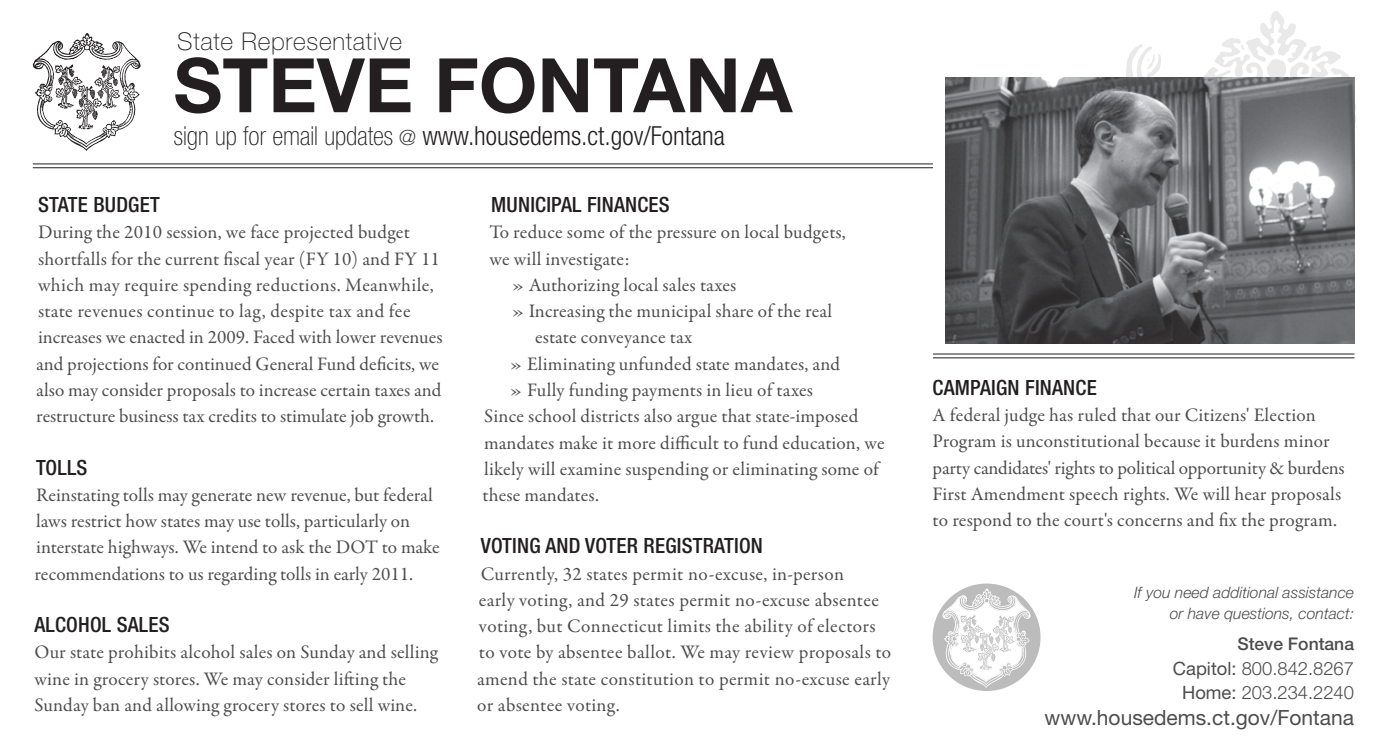
<style>
.page{position:relative;width:1386px;height:756px;background:#fff}
.page>*{position:absolute;margin:0;border:0;box-sizing:border-box;transform-origin:0 0}
.t1{font:700 75.25px "Helvetica Neue LT Std";color:#231f20}
.t2{font:300 condensed 26.25px "Helvetica Neue LT Std";color:#231f20}
.t3{font:100 24.5px "Helvetica Neue LT Std";letter-spacing:.03em;color:#231f20}
.t4{font:500 condensed 21px "Helvetica Neue LT Std";letter-spacing:.01em;color:#231f20}
.t5{font:21px "Helvetica Neue LT Std";color:#4d4d4f}
.t6{font:19.25px/26.2px "Garamond Premr Pro";letter-spacing:.005em;color:#4d4d4f}
.t7{font:300 18.38px/24.5px "Helvetica Neue LT Std";color:#4d4d4f;text-align:center}
.t8{font:500 17.5px "Helvetica Neue LT Std";color:#4d4d4f}
.t9{font:italic 300 15.75px/21px "Helvetica Neue LT Std";color:#4d4d4f;text-align:right}
.s1{font-weight:100}
.s2{font-weight:100;font-size:21px}
.s3{font-weight:400}
</style>
<div class="page">
<svg style="left:1034px;top:11px;width:322px;height:151px"></svg>
<svg style="left:33px;top:33px;width:108px;height:118px"></svg>
<hr style="left:33px;top:163px;width:900px;height:1px;background:#231f20">
<hr style="left:33px;top:167px;width:900px;height:1px;background:#231f20">
<hr style="left:933px;top:354px;width:421px;height:1px;background:#231f20">
<hr style="left:933px;top:358px;width:421px;height:1px;background:#231f20">
<img style="left:945px;top:78px;width:409px;height:266px">
<div style="left:933px;top:584px;width:108px;height:107px;background:#bdbcbc;border-radius:50%"></div>
<svg style="left:942px;top:588px;width:89px;height:100px"></svg>
<p class="t3" style="left:177px;top:27px;width:227px">State Representative</p>
<h1 class="t1" style="left:174px;top:39px;width:620px">STEVE FONTANA</h1>
<h2 class="t2" style="left:174px;top:121px;width:553px"><span class="s1">sign up for email updates</span> <span class="s2">@</span> www.housedems.ct.gov/Fontana</h2>
<p class="t4" style="left:38px;top:192px;width:123px">STATE BUDGET</p>
<p class="t6" style="left:36px;top:220px;width:408px">During the 2010 session, we face projected budget shortfalls for the current fiscal year (FY 10) and FY 11 which may require spending reductions. Meanwhile, state revenues continue to lag, despite tax and fee increases we enacted in 2009. Faced with lower revenues and projections for continued General Fund deficits, we also may consider proposals to increase certain taxes and restructure business tax credits to stimulate job growth.</p>
<p class="t4" style="left:36px;top:455px;width:53px">TOLLS</p>
<p class="t6" style="left:35px;top:482px;width:407px">Reinstating tolls may generate new revenue, but federal laws restrict how states may use tolls, particularly on interstate highways. We intend to ask the DOT to make recommendations to us regarding tolls in early 2011.</p>
<p class="t4" style="left:35px;top:612px;width:137px">ALCOHOL SALES</p>
<p class="t6" style="left:35px;top:640px;width:405px">Our state prohibits alcohol sales on Sunday and selling wine in grocery stores. We may consider lifting the<br>Sunday ban and allowing grocery stores to sell wine.</p>
<p class="t4" style="left:491px;top:192px;width:180px">MUNICIPAL FINANCES</p>
<p class="t6" style="left:490px;top:220px;width:358px">To reduce some of the pressure on local budgets,</p>
<p class="t6" style="left:490px;top:246px;width:142px">we will investigate:</p>
<p class="t6" style="left:511px;top:272px;width:227px">» Authorizing local sales taxes</p>
<p class="t6" style="left:511px;top:299px;width:322px">» Increasing the municipal share of the real</p>
<p class="t6" style="left:535px;top:325px;width:159px">estate conveyance tax</p>
<p class="t6" style="left:510px;top:351px;width:332px">» Eliminating unfunded state mandates, and</p>
<p class="t6" style="left:510px;top:377px;width:305px">» Fully funding payments in lieu of taxes</p>
<p class="t6" style="left:484px;top:404px;width:376px">Since school districts also argue that state-imposed</p>
<p class="t6" style="left:484px;top:430px;width:402px">mandates make it more difficult to fund education, we</p>
<p class="t6" style="left:484px;top:456px;width:396px">likely will examine suspending or eliminating some of</p>
<p class="t6" style="left:483px;top:482px;width:118px">these mandates.</p>
<p class="t4" style="left:481px;top:533px;width:284px">VOTING AND VOTER REGISTRATION</p>
<p class="t6" style="left:477px;top:561px;width:415px">Currently, 32 states permit no-excuse, in-person<br>early voting, and 29 states permit no-excuse absentee voting, but Connecticut limits the ability of electors to vote by absentee ballot. We may review proposals to amend the state constitution to permit no-excuse early or absentee voting.</p>
<p class="t4" style="left:933px;top:375px;width:166px">CAMPAIGN FINANCE</p>
<p class="t6" style="left:933px;top:402px;width:414px">A federal judge has ruled that our Citizens' Election Program is unconstitutional because it burdens minor party candidates' rights to political opportunity &amp; burdens First Amendment speech rights. We will hear proposals to respond to the court's concerns and fix the program.</p>
<p class="t9" style="left:1134px;top:581px;width:221px">If you need additional assistance or have questions, contact:</p>
<p class="t8" style="left:1237px;top:634px;width:118px">Steve Fontana</p>
<p class="t7" style="left:1173px;top:656px;width:183px"><span class="s3">Capitol:</span> 800.842.8267<br><span class="s3">Home:</span> 203.234.2240</p>
<p class="t5" style="left:1045px;top:705px;width:311px">www.housedems.ct.gov/Fontana</p>
</div>
